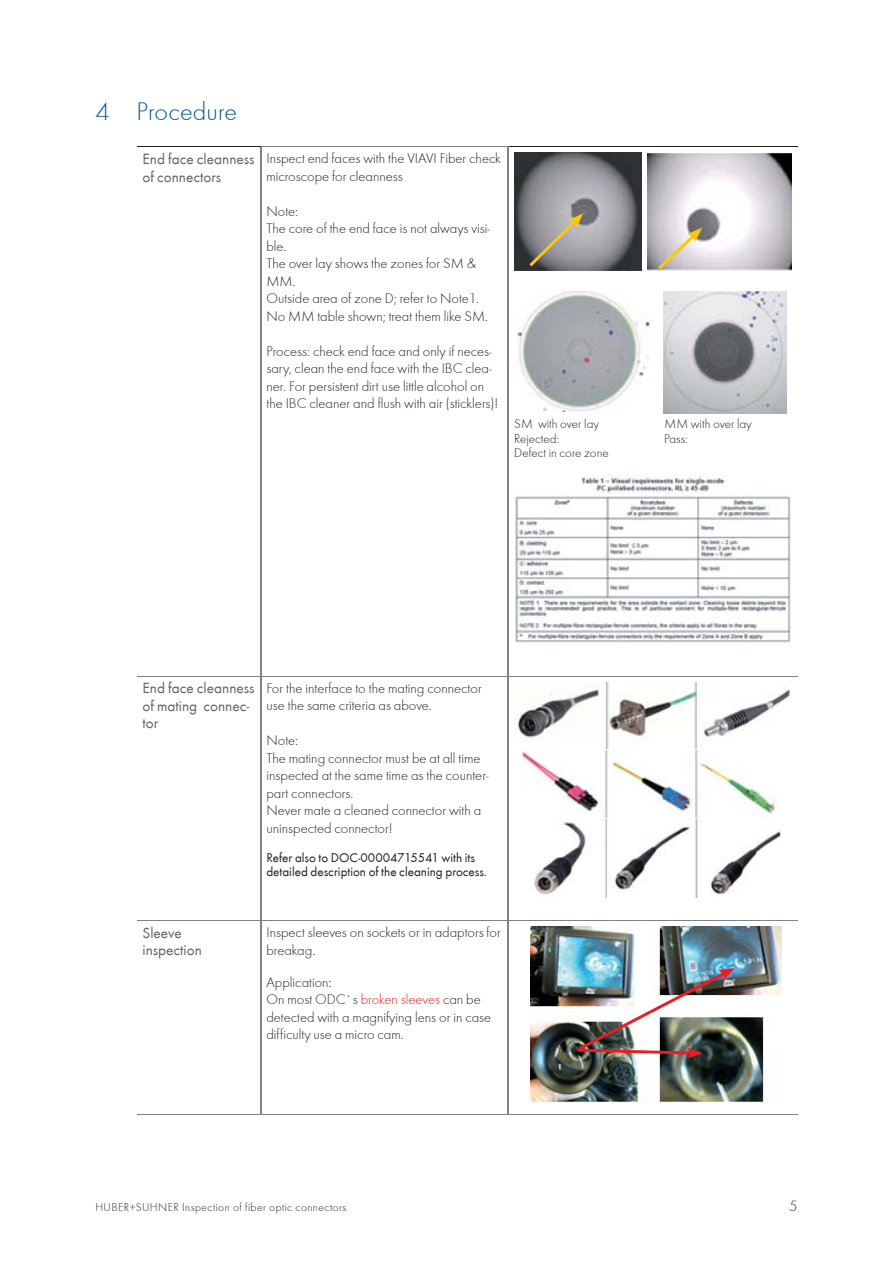
<style>
.page{position:relative;width:893px;height:1263px;background:#fff}
.page>*{position:absolute;margin:0;border:0;box-sizing:border-box;transform-origin:0 0}
.t1{font:300 26.25px "Futura T";letter-spacing:.005em;color:#005596}
.t2{font:15.3px/17.5px "Futura T Boo";color:#636466}
.t3{font:300 15.3px "Futura T";color:#231f20}
.t4{font:300 14.55px/17.5px "Futura T";color:#231f20}
.t5{font:13.05px/14.5px "Futura T Boo";color:#231f20}
.t6{font:300 13.05px "Futura T";color:#231f20}
.t7{font:300 11.7px "Futura T";letter-spacing:.03em;color:#231f20}
.s1{color:#ed1c24}
</style>
<div class="page">
<hr style="left:260px;top:147px;width:1px;height:529px;background:#808285">
<hr style="left:508px;top:147px;width:1px;height:529px;background:#808285">
<hr style="left:260px;top:676px;width:1px;height:244px;background:#808285">
<hr style="left:508px;top:676px;width:1px;height:244px;background:#808285">
<hr style="left:260px;top:921px;width:1px;height:193px;background:#808285">
<hr style="left:508px;top:921px;width:1px;height:193px;background:#808285">
<hr style="left:137px;top:676px;width:660px;height:1px;background:#808285">
<hr style="left:137px;top:920px;width:660px;height:1px;background:#808285">
<hr style="left:137px;top:1114px;width:660px;height:1px;background:#808285">
<hr style="left:137px;top:147px;width:124px;height:1px;background:#231f20">
<hr style="left:508px;top:147px;width:289px;height:1px;background:#231f20">
<hr style="left:261px;top:147px;width:247px;height:1px;background:#808285">
<img style="left:514px;top:153px;width:127px;height:118px">
<img style="left:647px;top:154px;width:145px;height:116px">
<img style="left:514px;top:291px;width:136px;height:121px">
<img style="left:664px;top:291px;width:122px;height:122px">
<img style="left:515px;top:475px;width:276px;height:168px">
<img style="left:517px;top:683px;width:272px;height:65px">
<img style="left:521px;top:751px;width:256px;height:66px">
<img style="left:534px;top:820px;width:247px;height:77px">
<img style="left:530px;top:927px;width:252px;height:176px">
<svg style="left:529px;top:213px;width:54px;height:53px;background:#9e998e"></svg>
<svg style="left:658px;top:228px;width:44px;height:41px;background:#d6cbbc"></svg>
<img style="left:578px;top:968px;width:157px;height:91px">
<h1 class="t1" style="left:95px;top:96px;width:143px">4 Procedure</h1>
<p class="t2" style="left:142px;top:150px;width:114px">End face cleanness of connectors</p>
<p class="t4" style="left:266px;top:150px;width:236px">Inspect end faces with the VIAVI Fiber check microscope for cleanness</p>
<p class="t4" style="left:266px;top:202px;width:225px">Note:<br>The core of the end face is not always visi&shy;ble.<br>The over lay shows the zones for SM &amp;<br>MM.<br>Outside area of zone D; refer to Note1.<br>No MM table shown; treat them like SM.</p>
<p class="t4" style="left:266px;top:342px;width:233px">Process: check end face and only if neces&shy;sary, clean the end face with the IBC clea&shy;ner. For persistent dirt use little alcohol on the IBC cleaner and flush with air (sticklers)!</p>
<p class="t6" style="left:514px;top:416px;width:86px">SM with over lay</p>
<p class="t6" style="left:665px;top:416px;width:89px">MM with over lay</p>
<p class="t6" style="left:514px;top:430px;width:46px">Rejected:</p>
<p class="t6" style="left:664px;top:430px;width:25px">Pass:</p>
<p class="t6" style="left:514px;top:445px;width:96px">Defect in core zone</p>
<p class="t2" style="left:142px;top:679px;width:114px">End face cleanness of mating connec&shy;tor</p>
<p class="t4" style="left:266px;top:679px;width:217px">For the interface to the mating connector use the same criteria as above.</p>
<p class="t4" style="left:266px;top:732px;width:224px">Note:<br>The mating connector must be at all time inspected at the same time as the counter&shy;part connectors.<br>Never mate a cleaned connector with a uninspected connector!</p>
<p class="t5" style="left:266px;top:850px;width:222px">Refer also to DOC-00004715541 with its detailed description of the cleaning process.</p>
<p class="t2" style="left:142px;top:924px;width:61px">Sleeve inspection</p>
<p class="t4" style="left:266px;top:924px;width:236px">Inspect sleeves on sockets or in adaptors for breakag.</p>
<p class="t4" style="left:266px;top:973px;width:226px">Application:<br>On most ODC`s <span class="s1">broken sleeves</span> can be detected with a magnifying lens or in case difficulty use a micro cam.</p>
<p class="t7" style="left:95px;top:1200px;width:252px">HUBER+SUHNER Inspection of fiber optic connectors</p>
<p class="t3" style="left:789px;top:1196px;width:10px">5</p>
</div>
